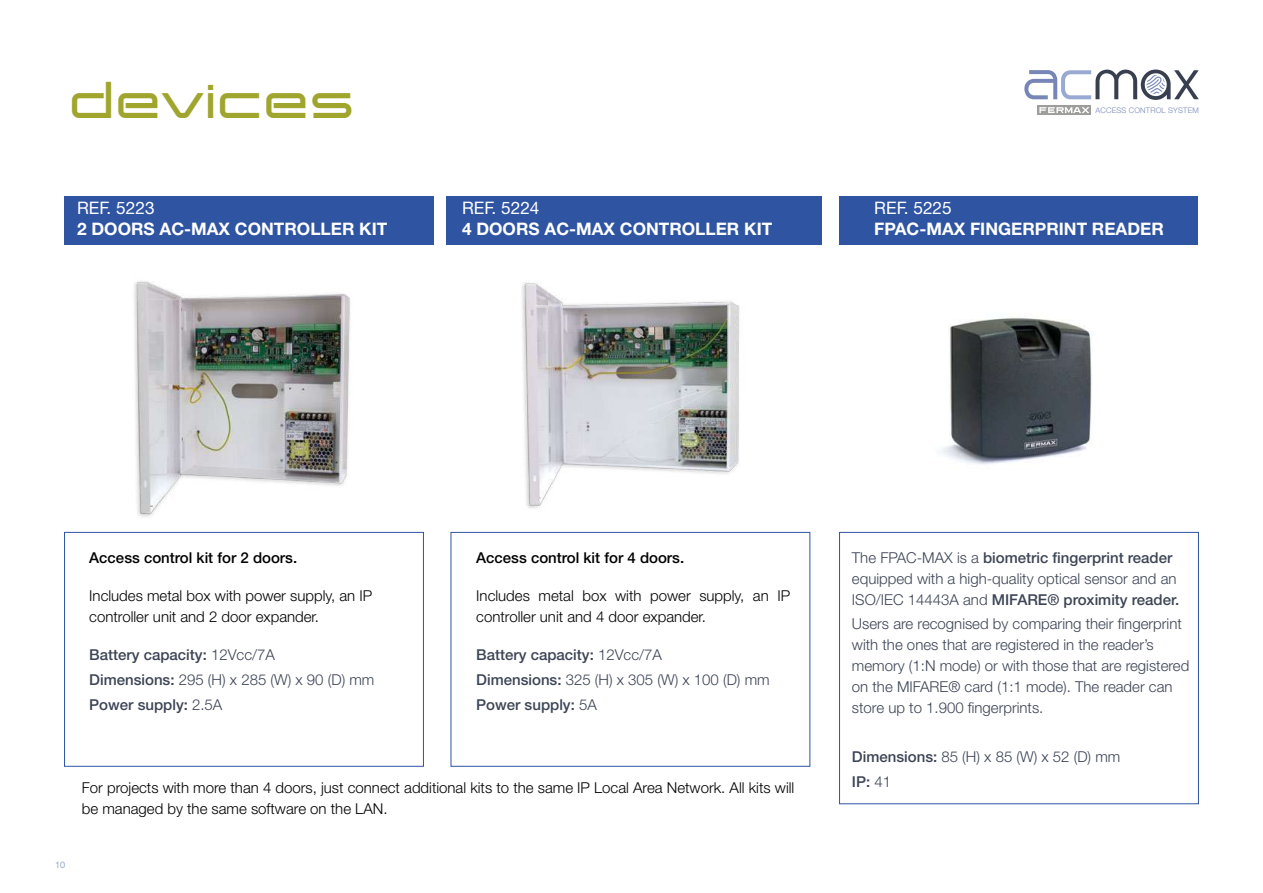
<style>
.page{position:relative;width:1263px;height:893px;background:#fff}
.page>*{position:absolute;margin:0;border:0;box-sizing:border-box;transform-origin:0 0}
.t1{font:700 47.4px "Expansiva";letter-spacing:.03em;color:#9fa52d}
.t2{font:700 17.25px "Helvetica Neue LT Std";color:#fff}
.t3{font:17.25px "Helvetica Neue LT Std";color:#fff}
.t4{font:300 15px/21px "Helvetica Neue LT Std";color:#3c4455}
.t5{font:300 15px/21px "Helvetica Neue LT Std";color:#000}
.t6{font:500 15px/25.2px "Helvetica Neue LT Std";color:#3c4455}
.t7{font:500 15px "Helvetica Neue LT Std";color:#000}
.t8{font:300 9px "Helvetica Neue LT Std";color:#7788ba}
.t9{font:300 7.65px "Helvetica Neue LT Std";letter-spacing:.025em;color:#7786b6}
.s1{font-weight:300}
.s2{font-weight:500}
</style>
<div class="page">
<div style="left:839px;top:196px;width:359px;height:49px;background:#2e54a2"></div>
<div style="left:446px;top:196px;width:376px;height:49px;background:#2e54a2"></div>
<div style="left:65px;top:196px;width:369px;height:49px;background:#2e54a2"></div>
<div style="left:64px;top:532px;width:360px;height:235px;border:1px solid #2e54a2"></div>
<div style="left:451px;top:532px;width:359px;height:235px;border:1px solid #2e54a2"></div>
<div style="left:839px;top:532px;width:360px;height:272px;border:1px solid #2e54a2"></div>
<img style="left:134px;top:281px;width:216px;height:236px">
<img style="left:522px;top:282px;width:218px;height:227px">
<img style="left:939px;top:317px;width:153px;height:147px">
<div style="left:1037px;top:105px;width:54px;height:10px;background:#9d9d9c"></div>
<svg style="left:1039px;top:107px;width:50px;height:6px"></svg>
<svg style="left:1024px;top:69px;width:175px;height:31px"></svg>
<h1 class="t1" style="left:72px;top:70px;width:286px">devices</h1>
<p class="t3" style="left:77px;top:198px;width:79px">REF. 5223</p>
<p class="t2" style="left:77px;top:218px;width:312px">2 DOORS AC-MAX CONTROLLER KIT</p>
<p class="t3" style="left:462px;top:198px;width:79px">REF. 5224</p>
<p class="t2" style="left:462px;top:218px;width:312px">4 DOORS AC-MAX CONTROLLER KIT</p>
<p class="t9" style="left:1095px;top:105px;width:105px">ACCESS CONTROL SYSTEM</p>
<p class="t3" style="left:874px;top:198px;width:79px">REF. 5225</p>
<p class="t2" style="left:874px;top:218px;width:291px">FPAC-MAX FINGERPRINT READER</p>
<p class="t7" style="left:89px;top:549px;width:209px">Access control kit for 2 doors.</p>
<p class="t5" style="left:89px;top:585px;width:284px">Includes metal box with power supply, an IP controller unit and 2 door expander.</p>
<p class="t6" style="left:89px;top:642px;width:287px">Battery capacity: <span class="s1">12Vcc/7A<br></span>Dimensions: <span class="s1">295 (H) x 285 (W) x 90 (D) mm<br></span>Power supply: <span class="s1">2.5A</span></p>
<p class="t7" style="left:476px;top:549px;width:209px">Access control kit for 4 doors.</p>
<p class="t5" style="left:476px;top:585px;width:315px">Includes metal box with power supply, an IP controller unit and 4 door expander.</p>
<p class="t6" style="left:476px;top:642px;width:295px">Battery capacity: <span class="s1">12Vcc/7A<br></span>Dimensions: <span class="s1">325 (H) x 305 (W) x 100 (D) mm<br></span>Power supply: <span class="s1">5A</span></p>
<p class="t8" style="left:55px;top:859px;width:12px">10</p>
<p class="t5" style="left:82px;top:777px;width:714px">For projects with more than 4 doors, just connect additional kits to the same IP Local Area Network. All kits will be managed by the same software on the LAN.</p>
<p class="t4" style="left:852px;top:547px;width:329px">The FPAC-MAX is a <span class="s2">biometric fingerprint reader </span>equipped with a high-quality optical sensor and an<br>ISO/IEC 14443A and <span class="s2">MIFARE® proximity reader.</span></p>
<p class="t4" style="left:852px;top:613px;width:339px">Users are recognised by comparing their fingerprint with the ones that are registered in the reader’s memory (1:N mode) or with those that are registered on the MIFARE® card (1:1 mode). The reader can store up to 1.900 fingerprints.</p>
<p class="t4" style="left:852px;top:744px;width:270px;line-height:24.5px"><span class="s2">Dimensions:</span> 85 (H) x 85 (W) x 52 (D) mm<br><span class="s2">IP:</span> 41</p>
</div>
